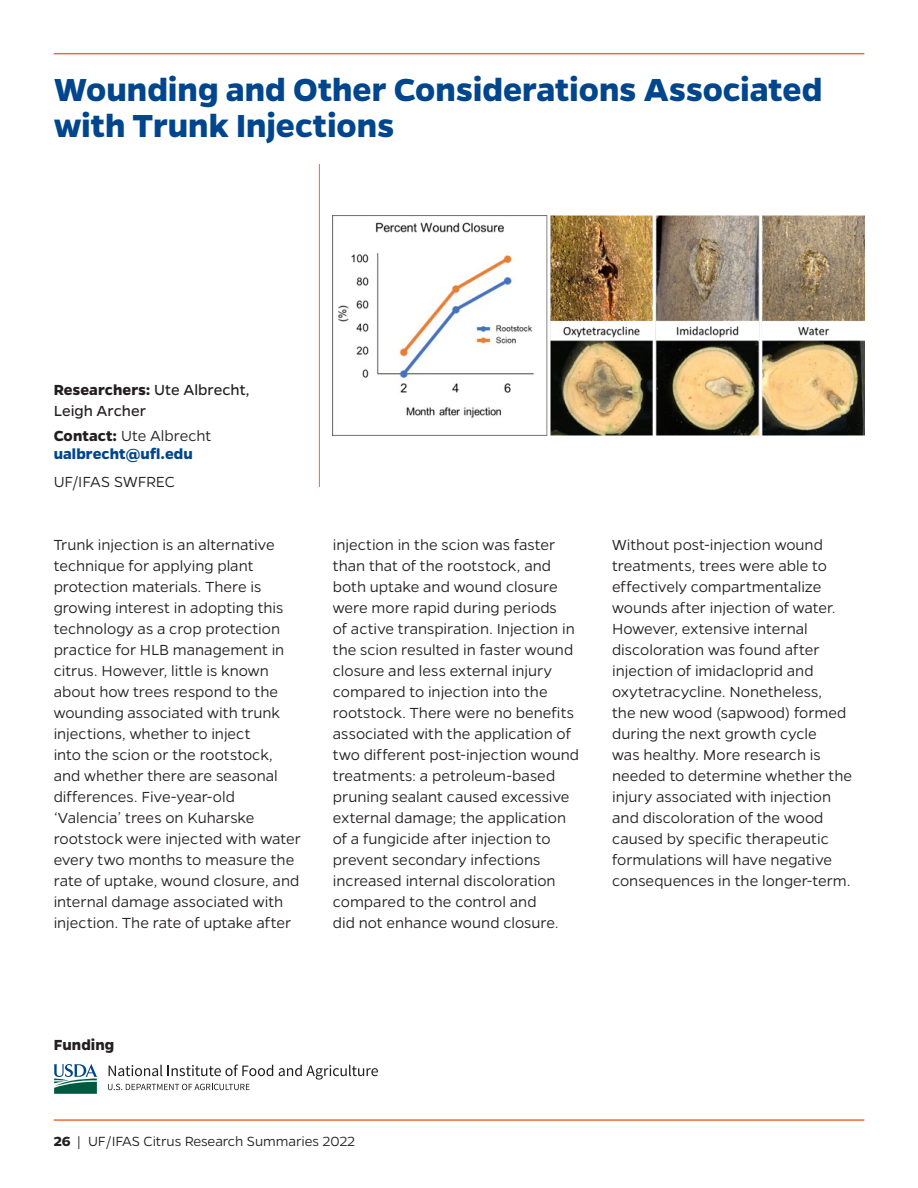
<style>
.page{position:relative;width:918px;height:1188px;background:#fff}
.page>*{position:absolute;margin:0;border:0;box-sizing:border-box;transform-origin:0 0}
.H1_-_Header{font:700 36px/36px "Gentona";color:#01468c}
.P_-_body_no_indent{font:300 16.5px/21px "Gentona";color:#231f20}
.P_-_contact_name{font:700 16.5px/18px "Gentona";letter-spacing:.005em;color:#01468c}
.P_-_body_author{font:16.5px/21px "Gentona";color:#231f20}
.P_-_body_no_indent-2{font:700 16.5px "Gentona";letter-spacing:.005em;color:#231f20}
.t1{font:300 15px "Gentona";letter-spacing:-.005em;color:#231f20}
.s1{font-weight:700}
.s2{color:#231f20}
.s3{font-weight:300;color:#231f20}
</style>
<div class="page">
<hr style="left:54px;top:53px;width:810px;height:1px;background:#f26935">
<hr style="left:54px;top:1119px;width:810px;height:1px;background:#f26935">
<hr style="left:319px;top:164px;width:1px;height:323px;background:#f26935">
<img style="left:333px;top:216px;width:531px;height:219px">
<svg style="left:108px;top:1064px;width:270px;height:26px"></svg>
<svg style="left:54px;top:1064px;width:43px;height:29px"></svg>
<h1 class="H1_-_Header" style="left:54px;top:71px;width:770px">Wounding and Other Considerations Associated with Trunk Injections</h1>
<p class="P_-_body_author" style="left:54px;top:379px;width:198px"><span class="s1">Researchers:</span> Ute Albrecht,<br>Leigh Archer</p>
<p class="P_-_contact_name" style="left:54px;top:427px;width:159px"><span class="s2">Contact:</span> <span class="s3">Ute Albrecht </span>ualbrecht@ufl.edu</p>
<p class="P_-_body_no_indent" style="left:54px;top:471px;width:123px">UF/IFAS SWFREC</p>
<p class="P_-_body_no_indent" style="left:54px;top:534px;width:249px">Trunk injection is an alternative technique for applying plant protection materials. There is growing interest in adopting this technology as a crop protection practice for HLB management in citrus. However, little is known about how trees respond to the wounding associated with trunk injections, whether to inject<br>into the scion or the rootstock, and whether there are seasonal differences. Five-year-old ‘Valencia’ trees on Kuharske rootstock were injected with water every two months to measure the rate of uptake, wound closure, and internal damage associated with injection. The rate of uptake after</p>
<p class="P_-_body_no_indent" style="left:333px;top:534px;width:248px">injection in the scion was faster than that of the rootstock, and both uptake and wound closure were more rapid during periods<br>of active transpiration. Injection in the scion resulted in faster wound closure and less external injury compared to injection into the rootstock. There were no benefits associated with the application of two different post-injection wound treatments: a petroleum-based pruning sealant caused excessive external damage; the application of a fungicide after injection to prevent secondary infections increased internal discoloration compared to the control and<br>did not enhance wound closure.</p>
<p class="P_-_body_no_indent" style="left:612px;top:534px;width:241px">Without post-injection wound treatments, trees were able to effectively compartmentalize wounds after injection of water.<br>However, extensive internal discoloration was found after injection of imidacloprid and oxytetracycline. Nonetheless,<br>the new wood (sapwood) formed during the next growth cycle<br>was healthy. More research is needed to determine whether the injury associated with injection and discoloration of the wood caused by specific therapeutic formulations will have negative consequences in the longer-term.</p>
<p class="P_-_body_no_indent-2" style="left:54px;top:1035px;width:62px">Funding</p>
<p class="t1" style="left:54px;top:1132px;width:303px"><span class="s1">26</span> | UF/IFAS Citrus Research Summaries 2022</p>
</div>
